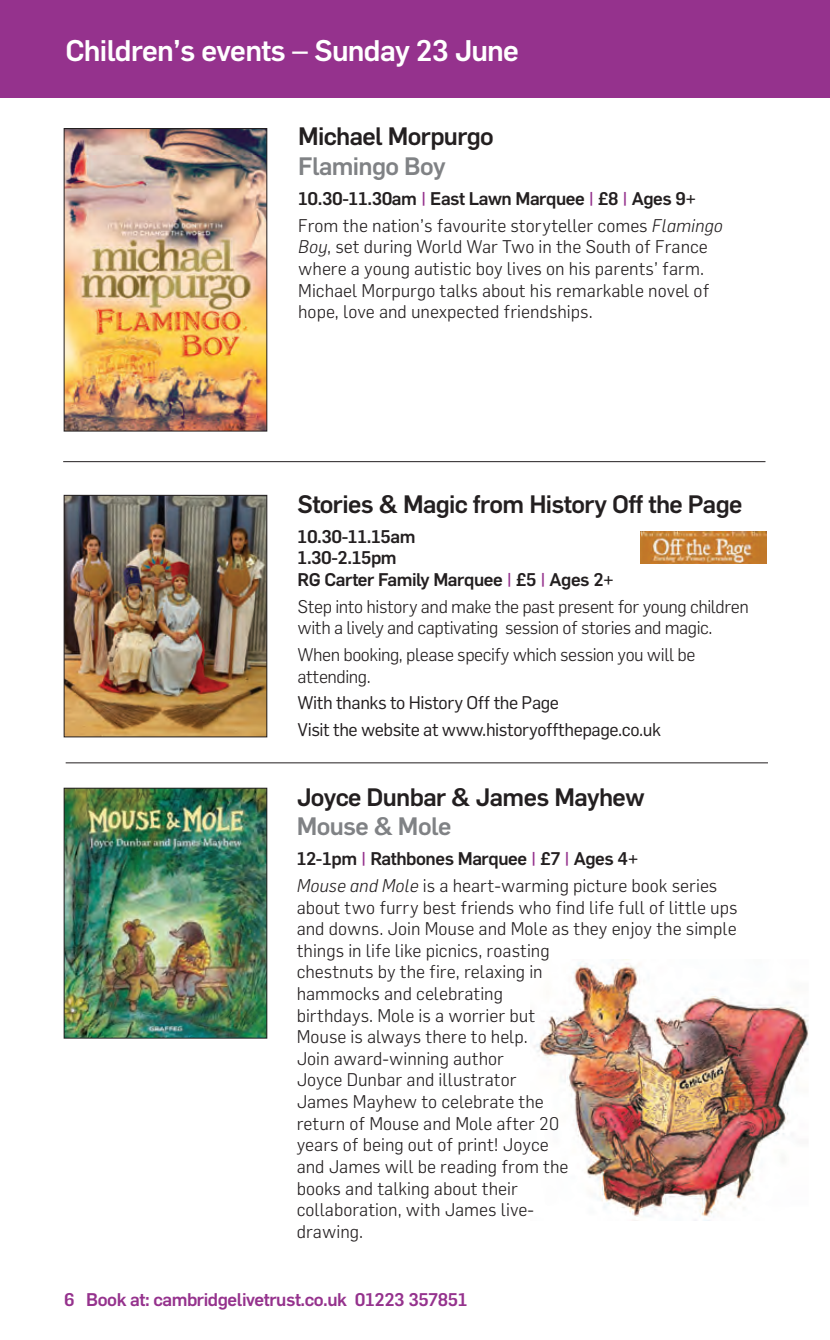
<style>
.page{position:relative;width:830px;height:1340px;background:#fff}
.page>*{position:absolute;margin:0;border:0;box-sizing:border-box;transform-origin:0 0}
.t1{font:500 29.25px "Flama";letter-spacing:-.025em;color:#fff}
.t2{font:500 24.75px "Flama";letter-spacing:-.025em;color:#231f20}
.t3{font:500 24.75px "Flama";letter-spacing:-.025em;color:#808285}
.t4{font:300 18px/21.6px "Flama";color:#231f20}
.t5{font:300 18px/21.6px "Flama";letter-spacing:-.025em;color:#231f20}
.t6{font:18px/26.8px "Flama";letter-spacing:-.025em;color:#231f20}
.t7{font:500 18px/21.6px "Flama";letter-spacing:-.025em;color:#231f20}
.t8{font:500 18px "Flama";letter-spacing:-.025em;color:#95328d}
.s1{font-weight:500}
.s2{font-weight:500;color:#95328d}
.s3{font-style:italic}
.s4{color:#95328d}
</style>
<div class="page">
<img style="left:533px;top:962px;width:276px;height:255px">
<div style="left:0;top:0;width:829px;height:98px;background:#95328d"></div>
<hr style="left:66px;top:762px;width:701px;height:1px;background:#231f20">
<img style="left:66px;top:790px;width:199px;height:246px">
<div style="left:64px;top:788px;width:203px;height:250px;border:1px solid #231f20"></div>
<img style="left:66px;top:497px;width:199px;height:238px">
<div style="left:64px;top:495px;width:203px;height:242px;border:1px solid #231f20"></div>
<img style="left:66px;top:130px;width:199px;height:299px">
<div style="left:64px;top:128px;width:203px;height:303px;border:1px solid #231f20"></div>
<hr style="left:63px;top:461px;width:702px;height:1px;background:#231f20">
<img style="left:640px;top:531px;width:125px;height:32px">
<h1 class="t1" style="left:65px;top:37px;width:455px">Children’s events – Sunday 23 June</h1>
<h2 class="t2" style="left:298px;top:125px;width:197px">Michael Morpurgo</h2>
<h2 class="t3" style="left:298px;top:154px;width:149px">Flamingo Boy</h2>
<p class="t4" style="left:298px;top:186px;width:426px;line-height:26.8px"><span class="s1">10.30-11.30am</span> <span class="s2">|</span> <span class="s1">East Lawn Marquee</span> <span class="s2">|</span> <span class="s1">£8</span> <span class="s2">|</span> <span class="s1">Ages 9+<br></span>From the nation’s favourite storyteller comes <span class="s3">Flamingo</span></p>
<p class="t4" style="left:298px;top:237px;width:412px"><span class="s3">Boy</span>, set during World War Two in the South of France where a young autistic boy lives on his parents’ farm.<br>Michael Morpurgo talks about his remarkable novel of hope, love and unexpected friendships.</p>
<h2 class="t2" style="left:297px;top:492px;width:446px">Stories &amp; Magic from History Off the Page</h2>
<p class="t7" style="left:297px;top:526px;width:318px">10.30-11.15am<br>1.30-2.15pm<br>RG Carter Family Marquee <span class="s4">|</span> £5 <span class="s4">|</span> Ages 2+</p>
<p class="t5" style="left:297px;top:596px;width:452px">Step into history and make the past present for young children with a lively and captivating session of stories and magic.</p>
<p class="t5" style="left:297px;top:644px;width:399px">When booking, please specify which session you will be attending.</p>
<p class="t6" style="left:297px;top:690px;width:365px">With thanks to History Off the Page<br>Visit the website at www.historyoffthepage.co.uk</p>
<h2 class="t2" style="left:296px;top:785px;width:349px">Joyce Dunbar &amp; James Mayhew</h2>
<h2 class="t3" style="left:296px;top:814px;width:156px">Mouse &amp; Mole</h2>
<p class="t4" style="left:296px;top:846px;width:422px;line-height:26.8px"><span class="s1">12-1pm</span> <span class="s2">|</span> <span class="s1">Rathbones Marquee</span> <span class="s2">|</span> <span class="s1">£7</span> <span class="s2">|</span> <span class="s1">Ages 4+<br></span><span class="s3">Mouse and Mole</span> is a heart-warming picture book series</p>
<p class="t4" style="left:296px;top:897px;width:442px">about two furry best friends who find life full of little ups and downs. Join Mouse and Mole as they enjoy the simple things in life like picnics, roasting<br>chestnuts by the fire, relaxing in<br>hammocks and celebrating<br>birthdays. Mole is a worrier but<br>Mouse is always there to help.<br>Join award-winning author<br>Joyce Dunbar and illustrator<br>James Mayhew to celebrate the<br>return of Mouse and Mole after 20<br>years of being out of print! Joyce<br>and James will be reading from the<br>books and talking about their<br>collaboration, with James live-<br>drawing.</p>
<p class="t8" style="left:64px;top:1290px;width:405px">6 Book at: cambridgelivetrust.co.uk 01223 357851</p>
</div>
